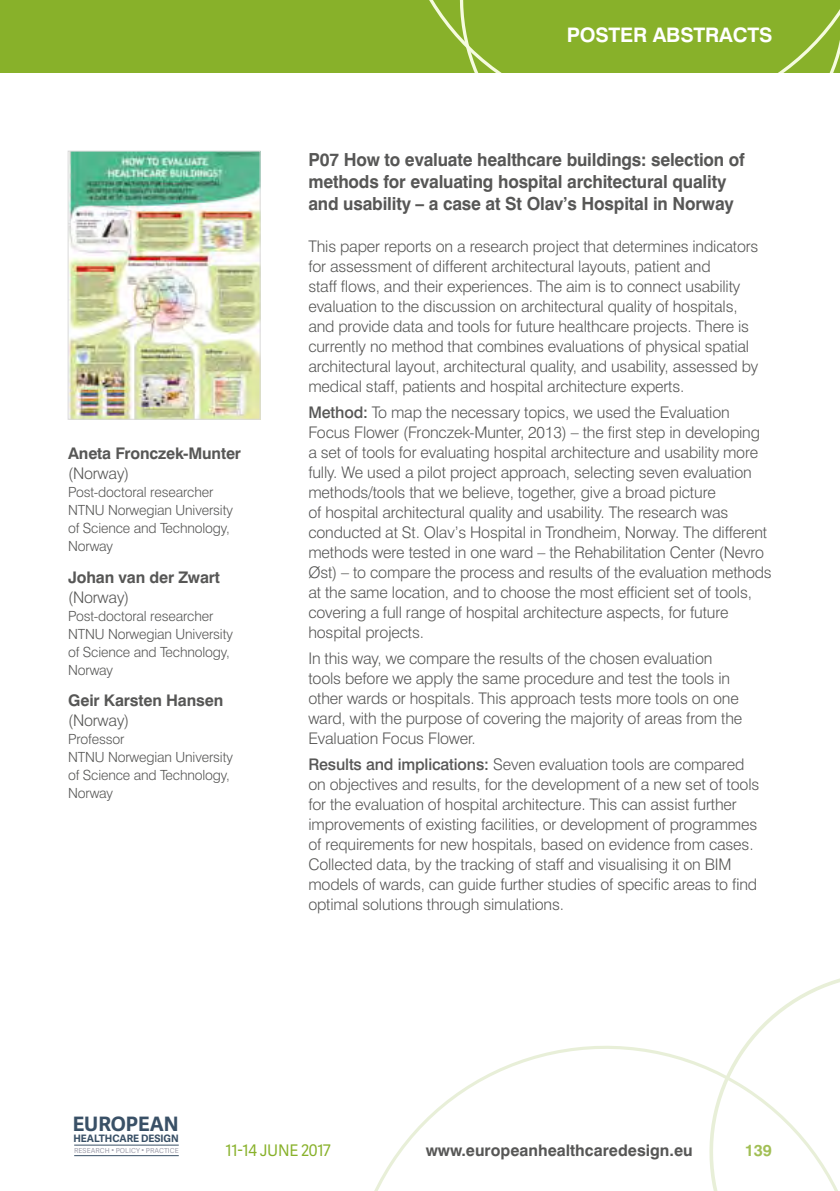
<style>
.page{position:relative;width:840px;height:1191px;background:#fff}
.page>*{position:absolute;margin:0;border:0;box-sizing:border-box;transform-origin:0 0}
.t1{font:700 20px "Swiss 721 BT";letter-spacing:-.01em;color:#fff}
.t2{font:700 19.8px "Adelle Sans";color:#395066}
.t3{font:700 18px/22px "Swiss 721 BT";letter-spacing:-.01em;color:#575756;scale:.96 1}
.t4{font:300 16px/20px "Swiss 721 BT";letter-spacing:-.01em;color:#575756}
.t5{font:700 16px "Swiss 721 BT";letter-spacing:-.01em;color:#575756}
.t6{font:16px "Adelle Sans";letter-spacing:-.02em;color:#88b12a}
.t7{font:700 16px "Swiss 721 BT";color:#a2bf55}
.t8{font:300 14px/18px "Swiss 721 BT";letter-spacing:-.01em;color:#575756}
.t9{font:700 10.2px "Adelle Sans";color:#395066}
.t10{font:7px "Adelle Sans";letter-spacing:.01em;color:#9d9daa}
.s1{font-weight:500}
</style>
<div class="page">
<div style="left:0;top:0;width:839px;height:73px;background:#88b12a"></div>
<svg style="left:429px;top:0;width:410px;height:73px"></svg>
<svg style="left:783px;top:979px;width:56px;height:28px"></svg>
<svg style="left:374px;top:1007px;width:464px;height:184px"></svg>
<hr style="left:74px;top:1144px;width:105px;height:1px;background:#395066">
<hr style="left:74px;top:1155px;width:105px;height:1px;background:#395066">
<img style="left:70px;top:153px;width:188px;height:264px">
<div style="left:68px;top:151px;width:192px;height:268px;border:1px solid #dadada"></div>
<p class="t5" style="left:68px;top:444px;width:174px">Aneta Fronczek-Munter</p>
<p class="t4" style="left:68px;top:463px;width:63px">(Norway)</p>
<p class="t8" style="left:68px;top:483px;width:166px">Post-doctoral researcher<br>NTNU Norwegian University of Science and Technology,<br>Norway</p>
<p class="t5" style="left:68px;top:567px;width:153px">Johan van der Zwart</p>
<p class="t4" style="left:68px;top:587px;width:63px">(Norway)</p>
<p class="t8" style="left:68px;top:606px;width:166px">Post-doctoral researcher<br>NTNU Norwegian University of Science and Technology,<br>Norway</p>
<p class="t5" style="left:68px;top:690px;width:156px">Geir Karsten Hansen</p>
<p class="t4" style="left:68px;top:710px;width:63px">(Norway)</p>
<p class="t8" style="left:68px;top:730px;width:166px">Professor<br>NTNU Norwegian University of Science and Technology,<br>Norway</p>
<p class="t1" style="left:566px;top:22px;width:207px">POSTER ABSTRACTS</p>
<p class="t3" style="left:308px;top:148px;width:456px">P07 How to evaluate healthcare buildings: selection of methods for evaluating hospital architectural quality and usability – a case at St Olav’s Hospital in Norway</p>
<p class="t4" style="left:308px;top:236px;width:451px">This paper reports on a research project that determines indicators for assessment of different architectural layouts, patient and<br>staff flows, and their experiences. The aim is to connect usability evaluation to the discussion on architectural quality of hospitals, and provide data and tools for future healthcare projects. There is currently no method that combines evaluations of physical spatial architectural layout, architectural quality, and usability, assessed by medical staff, patients and hospital architecture experts.</p>
<p class="t4" style="left:308px;top:402px;width:464px"><span class="s1">Method:</span> To map the necessary topics, we used the Evaluation Focus Flower (Fronczek-Munter, 2013) – the first step in developing a set of tools for evaluating hospital architecture and usability more fully. We used a pilot project approach, selecting seven evaluation methods/tools that we believe, together, give a broad picture<br>of hospital architectural quality and usability. The research was conducted at St. Olav’s Hospital in Trondheim, Norway. The different methods were tested in one ward – the Rehabilitation Center (Nevro Øst) – to compare the process and results of the evaluation methods at the same location, and to choose the most efficient set of tools, covering a full range of hospital architecture aspects, for future hospital projects.</p>
<p class="t4" style="left:308px;top:648px;width:435px">In this way, we compare the results of the chosen evaluation tools before we apply the same procedure and test the tools in other wards or hospitals. This approach tests more tools on one ward, with the purpose of covering the majority of areas from the Evaluation Focus Flower.</p>
<p class="t4" style="left:308px;top:753px;width:452px"><span class="s1">Results and implications:</span> Seven evaluation tools are compared on objectives and results, for the development of a new set of tools for the evaluation of hospital architecture. This can assist further improvements of existing facilities, or development of programmes of requirements for new hospitals, based on evidence from cases.<br>Collected data, by the tracking of staff and visualising it on BIM models of wards, can guide further studies of specific areas to find optimal solutions through simulations.</p>
<p class="t2" style="left:73px;top:1109px;width:107px">EUROPEAN</p>
<p class="t9" style="left:73px;top:1131px;width:107px">HEALTHCARE DESIGN</p>
<p class="t10" style="left:74px;top:1145px;width:106px">RESEARCH • POLICY • PRACTICE</p>
<p class="t6" style="left:225px;top:1138px;width:107px">11-14 JUNE 2017</p>
<p class="t5" style="left:425px;top:1140px;width:268px">www.europeanhealthcaredesign.eu</p>
<p class="t7" style="left:744px;top:1140px;width:28px">139</p>
</div>
